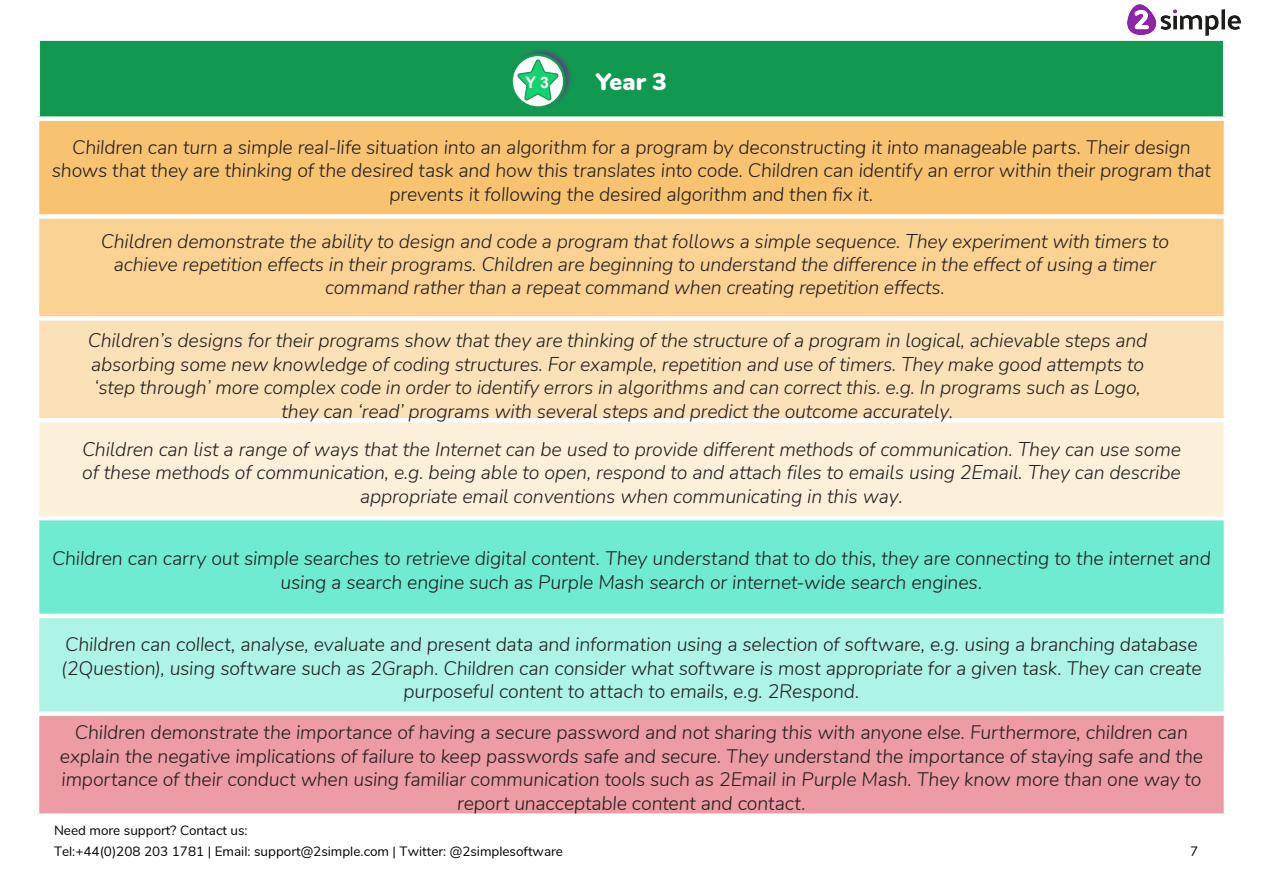
<style>
.page{position:relative;width:1263px;height:893px;background:#fff}
.page>*{position:absolute;margin:0;border:0;box-sizing:border-box;transform-origin:0 0}
.t1{font:900 24px "Nunito";color:#fff}
.t2{font:italic 300 19.5px/23.4px "Nunito";letter-spacing:-.01em;color:#231f20;text-align:center}
.t3{font:700 15.9px "Arial";color:#fff}
.t4{font:13.5px/21.1px "Nunito";color:#000}
</style>
<div class="page">
<div style="left:37px;top:38px;width:1189px;height:81px;background:#119951"></div>
<div style="left:37px;top:119px;width:1189px;height:97px;background:#f8c370"></div>
<div style="left:37px;top:216px;width:1189px;height:102px;background:#fad294"></div>
<div style="left:37px;top:318px;width:1189px;height:102px;background:#fbe1b7"></div>
<div style="left:37px;top:420px;width:1189px;height:98px;background:#fdf0db"></div>
<div style="left:37px;top:518px;width:1189px;height:98px;background:#6febd2"></div>
<div style="left:37px;top:616px;width:1189px;height:98px;background:#adf4e6"></div>
<div style="left:37px;top:714px;width:1189px;height:102px;background:#ed9ba4"></div>
<div style="left:35px;top:711px;width:1193px;height:5px;background:#fff"></div>
<hr style="left:35px;top:614px;width:1193px;height:4px;background:#fff">
<hr style="left:35px;top:516px;width:1193px;height:4px;background:#fff">
<div style="left:35px;top:418px;width:1193px;height:5px;background:#fff"></div>
<div style="left:35px;top:316px;width:1193px;height:5px;background:#fff"></div>
<div style="left:35px;top:214px;width:1193px;height:5px;background:#fff"></div>
<div style="left:34px;top:35px;width:1195px;height:6px;background:#fff"></div>
<div style="left:34px;top:41px;width:6px;height:75px;background:#fff"></div>
<div style="left:1223px;top:41px;width:6px;height:75px;background:#fff"></div>
<div style="left:35px;top:116px;width:1193px;height:5px;background:#fff"></div>
<hr style="left:35px;top:121px;width:4px;height:93px;background:#fff">
<hr style="left:1224px;top:121px;width:4px;height:93px;background:#fff">
<hr style="left:35px;top:219px;width:4px;height:97px;background:#fff">
<hr style="left:1224px;top:219px;width:4px;height:97px;background:#fff">
<hr style="left:35px;top:321px;width:4px;height:97px;background:#fff">
<hr style="left:1224px;top:321px;width:4px;height:97px;background:#fff">
<hr style="left:35px;top:423px;width:4px;height:93px;background:#fff">
<hr style="left:1224px;top:423px;width:4px;height:93px;background:#fff">
<hr style="left:35px;top:520px;width:4px;height:94px;background:#fff">
<hr style="left:1224px;top:520px;width:4px;height:94px;background:#fff">
<hr style="left:35px;top:618px;width:4px;height:93px;background:#fff">
<hr style="left:1224px;top:618px;width:4px;height:93px;background:#fff">
<hr style="left:35px;top:716px;width:4px;height:97px;background:#fff">
<hr style="left:1224px;top:716px;width:4px;height:97px;background:#fff">
<div style="left:35px;top:813px;width:1193px;height:5px;background:#fff"></div>
<div style="left:511px;top:47px;width:62px;height:62px;background:#6d2e88;opacity:.75"></div>
<svg style="left:511px;top:54px;width:55px;height:55px"></svg>
<img style="left:1127px;top:4px;width:113px;height:32px">
<p class="t3" style="left:525px;top:71px;width:25px">Y 3</p>
<p class="t1" style="left:596px;top:64px;width:73px">Year 3</p>
<p class="t2" style="left:52px;top:134px;width:1160px">Children can turn a simple real-life situation into an algorithm for a program by deconstructing it into manageable parts. Their design shows that they are thinking of the desired task and how this translates into code. Children can identify an error within their program that prevents it following the desired algorithm and then fix it.</p>
<p class="t2" style="left:101px;top:228px;width:1070px">Children demonstrate the ability to design and code a program that follows a simple sequence. They experiment with timers to achieve repetition effects in their programs. Children are beginning to understand the difference in the effect of using a timer command rather than a repeat command when creating repetition effects.</p>
<p class="t2" style="left:88px;top:328px;width:1061px">Children’s designs for their programs show that they are thinking of the structure of a program in logical, achievable steps and absorbing some new knowledge of coding structures. For example, repetition and use of timers. They make good attempts to ‘step through’ more complex code in order to identify errors in algorithms and can correct this. e.g. In programs such as Logo, they can ‘read’ programs with several steps and predict the outcome accurately.</p>
<p class="t2" style="left:82px;top:436px;width:1100px">Children can list a range of ways that the Internet can be used to provide different methods of communication. They can use some of these methods of communication, e.g. being able to open, respond to and attach files to emails using 2Email. They can describe appropriate email conventions when communicating in this way.</p>
<p class="t2" style="left:52px;top:546px;width:1160px">Children can carry out simple searches to retrieve digital content. They understand that to do this, they are connecting to the internet and using a search engine such as Purple Mash search or internet-wide search engines.</p>
<p class="t2" style="left:61px;top:632px;width:1142px">Children can collect, analyse, evaluate and present data and information using a selection of software, e.g. using a branching database (2Question), using software such as 2Graph. Children can consider what software is most appropriate for a given task. They can create purposeful content to attach to emails, e.g. 2Respond.</p>
<p class="t2" style="left:60px;top:720px;width:1145px">Children demonstrate the importance of having a secure password and not sharing this with anyone else. Furthermore, children can explain the negative implications of failure to keep passwords safe and secure. They understand the importance of staying safe and the importance of their conduct when using familiar communication tools such as 2Email in Purple Mash. They know more than one way to report unacceptable content and contact.</p>
<p class="t4" style="left:54px;top:819px;width:510px">Need more support? Contact us:<br>Tel:+44(0)208 203 1781 | Email: support@2simple.com | Twitter: @2simplesoftware</p>
<p class="t4" style="left:1190px;top:840px;width:10px">7</p>
</div>
